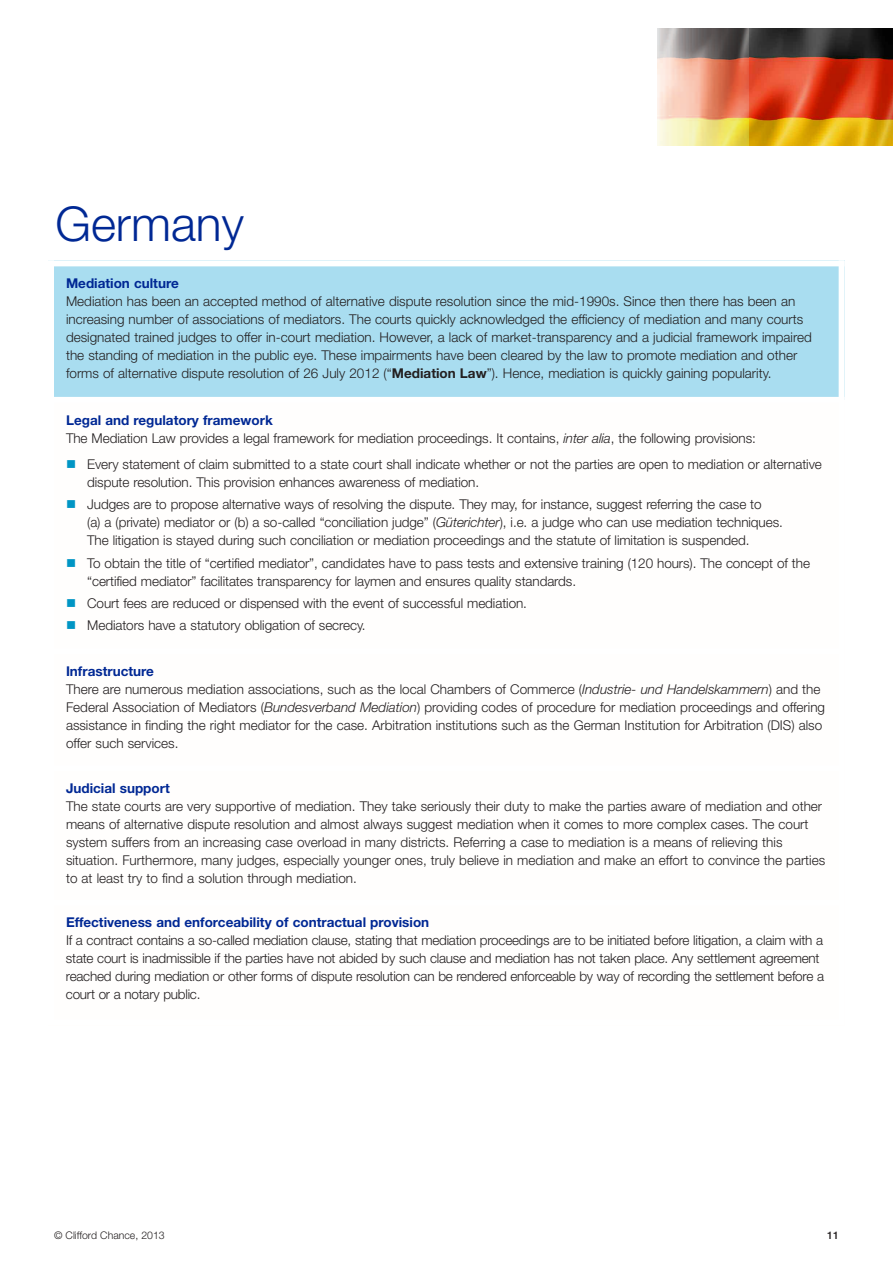
<style>
.page{position:relative;width:893px;height:1263px;background:#fff}
.page>*{position:absolute;margin:0;border:0;box-sizing:border-box;transform-origin:0 0}
.t1{font:300 48px "Helvetica Neue LT";color:#002894}
.t2{font:300 13.5px/18px "Helvetica Neue LT";color:#231f20}
.t3{font:700 13.5px "Helvetica Neue LT";color:#002894}
.t4{font:300 10.5px "Helvetica Neue LT";color:#231f20}
.t5{font:500 10.5px "Helvetica Neue LT";color:#231f20}
.s1{font-weight:700}
.s2{font-weight:700;color:#002894}
.s3{font-style:italic}
.s4{color:#0095c4}
</style>
<div class="page">
<div style="left:48px;top:260px;width:797px;height:140px;background:#a9ddf0"></div>
<div style="left:48px;top:260px;width:6px;height:765px;background:#fff"></div>
<div style="left:839px;top:260px;width:6px;height:765px;background:#fff"></div>
<div style="left:48px;top:260px;width:797px;height:6px;background:#fff"></div>
<div style="left:48px;top:397px;width:797px;height:6px;background:#fff"></div>
<img style="left:748px;top:28px;width:145px;height:118px">
<img style="left:657px;top:28px;width:91px;height:118px">
<h1 class="t1" style="left:55px;top:207px;width:190px">Germany</h1>
<p class="t3" style="left:66px;top:278px;width:114px">Mediation culture</p>
<p class="t2" style="left:66px;top:293px;width:747px">Mediation has been an accepted method of alternative dispute resolution since the mid-1990s. Since then there has been an increasing number of associations of mediators. The courts quickly acknowledged the efficiency of mediation and many courts designated trained judges to offer in-court mediation. However, a lack of market-transparency and a judicial framework impaired the standing of mediation in the public eye. These impairments have been cleared by the law to promote mediation and other forms of alternative dispute resolution of 26 July 2012 (“<span class="s1">Mediation Law</span>”). Hence, mediation is quickly gaining popularity.</p>
<p class="t2" style="left:66px;top:412px;width:691px"><span class="s2">Legal and regulatory framework<br></span>The Mediation Law provides a legal framework for mediation proceedings. It contains, <span class="s3">inter alia</span>, the following provisions:</p>
<p class="t2" style="left:87px;top:456px;width:736px;text-indent:-21px"><span class="s4">■</span> Every statement of claim submitted to a state court shall indicate whether or not the parties are open to mediation or alternative dispute resolution. This provision enhances awareness of mediation.</p>
<p class="t2" style="left:87px;top:497px;width:697px;text-indent:-21px"><span class="s4">■</span> Judges are to propose alternative ways of resolving the dispute. They may, for instance, suggest referring the case to<br>(a) a (private) mediator or (b) a so-called “conciliation judge” (<span class="s3">Güterichter</span>), i.e. a judge who can use mediation techniques.<br>The litigation is stayed during such conciliation or mediation proceedings and the statute of limitation is suspended.</p>
<p class="t2" style="left:87px;top:555px;width:724px;text-indent:-21px"><span class="s4">■</span> To obtain the title of “certified mediator”, candidates have to pass tests and extensive training (120 hours). The concept of the “certified mediator” facilitates transparency for laymen and ensures quality standards.</p>
<p class="t2" style="left:66px;top:595px;width:462px"><span class="s4">■</span> Court fees are reduced or dispensed with the event of successful mediation.</p>
<p class="t2" style="left:66px;top:617px;width:301px"><span class="s4">■</span> Mediators have a statutory obligation of secrecy.</p>
<p class="t2" style="left:66px;top:663px;width:761px"><span class="s2">Infrastructure<br></span>There are numerous mediation associations, such as the local Chambers of Commerce (<span class="s3">Industrie- und Handelskammern</span>) and the Federal Association of Mediators (<span class="s3">Bundesverband Mediation</span>) providing codes of procedure for mediation proceedings and offering assistance in finding the right mediator for the case. Arbitration institutions such as the German Institution for Arbitration (DIS) also offer such services.</p>
<p class="t3" style="left:66px;top:783px;width:105px">Judicial support</p>
<p class="t2" style="left:66px;top:798px;width:761px">The state courts are very supportive of mediation. They take seriously their duty to make the parties aware of mediation and other means of alternative dispute resolution and almost always suggest mediation when it comes to more complex cases. The court system suffers from an increasing case overload in many districts. Referring a case to mediation is a means of relieving this situation. Furthermore, many judges, especially younger ones, truly believe in mediation and make an effort to convince the parties to at least try to find a solution through mediation.</p>
<p class="t3" style="left:66px;top:918px;width:365px">Effectiveness and enforceability of contractual provision</p>
<p class="t2" style="left:66px;top:933px;width:760px">If a contract contains a so-called mediation clause, stating that mediation proceedings are to be initiated before litigation, a claim with a state court is inadmissible if the parties have not abided by such clause and mediation has not taken place. Any settlement agreement reached during mediation or other forms of dispute resolution can be rendered enforceable by way of recording the settlement before a court or a notary public.</p>
<p class="t4" style="left:54px;top:1231px;width:112px">© Clifford Chance, 2013</p>
<p class="t5" style="left:827px;top:1231px;width:13px">11</p>
</div>
